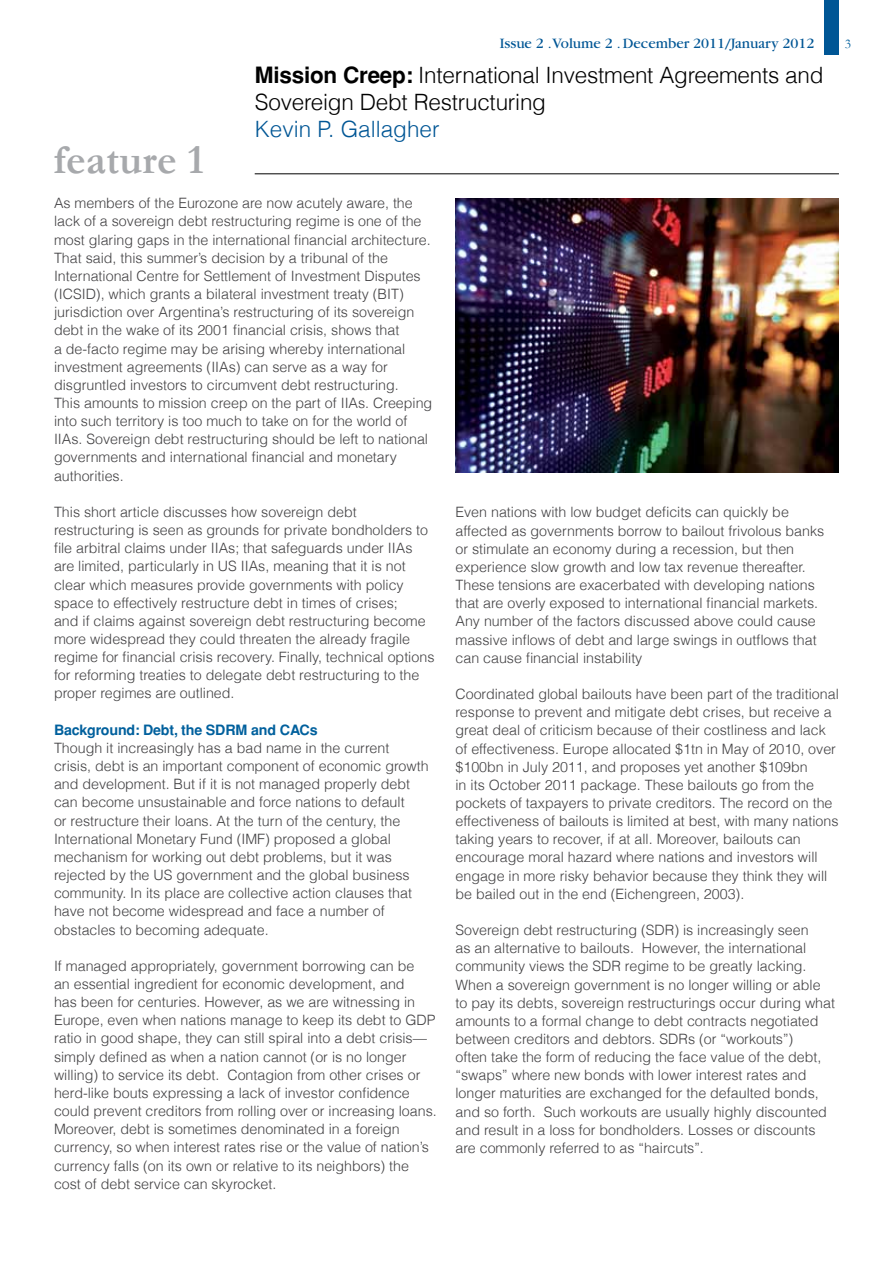
<style>
.page{position:relative;width:893px;height:1263px;background:#fff}
.page>*{position:absolute;margin:0;border:0;box-sizing:border-box;transform-origin:0 0}
.t1{font:700 42px "Garamond";color:#a7a9ac}
.t2{font:300 22.5px/27px "Helvetica";letter-spacing:-.01em;color:#000}
.t3{font:300 22.5px "Helvetica";color:#005695}
.t4{font:15px "Garamond";color:#005695}
.t5{font:300 14.25px/18.1px "Helvetica";color:#414042}
.t6{font:700 14.25px "Helvetica";letter-spacing:-.01em;color:#00609d}
.t7{font:13.5px "Garamond";color:#00609d}
.s1{font-weight:700}
</style>
<div class="page">
<hr style="left:255px;top:174px;width:584px;height:1px;background:#000">
<div style="left:824px;top:0;width:14px;height:54px;background:#005695"></div>
<img style="left:455px;top:198px;width:384px;height:274px">
<p class="t4" style="left:500px;top:35px;width:316px">Issue 2 .Volume 2 . December 2011/January 2012</p>
<p class="t7" style="left:845px;top:36px;width:8px">3</p>
<h1 class="t1" style="left:54px;top:135px;width:152px">feature 1</h1>
<h2 class="t2" style="left:255px;top:61px;width:570px"><span class="s1">Mission Creep:</span> International Investment Agreements and<br>Sovereign Debt Restructuring</h2>
<h2 class="t3" style="left:255px;top:115px;width:186px">Kevin P. Gallagher</h2>
<p class="t5" style="left:54px;top:194px;width:380px">As members of the Eurozone are now acutely aware, the lack of a sovereign debt restructuring regime is one of the most glaring gaps in the international financial architecture.<br>That said, this summer’s decision by a tribunal of the International Centre for Settlement of Investment Disputes (ICSID), which grants a bilateral investment treaty (BIT) jurisdiction over Argentina’s restructuring of its sovereign debt in the wake of its 2001 financial crisis, shows that<br>a de-facto regime may be arising whereby international investment agreements (IIAs) can serve as a way for disgruntled investors to circumvent debt restructuring.<br>This amounts to mission creep on the part of IIAs. Creeping into such territory is too much to take on for the world of IIAs. Sovereign debt restructuring should be left to national governments and international financial and monetary authorities.</p>
<p class="t5" style="left:54px;top:503px;width:382px">This short article discusses how sovereign debt restructuring is seen as grounds for private bondholders to file arbitral claims under IIAs; that safeguards under IIAs are limited, particularly in US IIAs, meaning that it is not clear which measures provide governments with policy space to effectively restructure debt in times of crises;<br>and if claims against sovereign debt restructuring become more widespread they could threaten the already fragile regime for financial crisis recovery. Finally, technical options for reforming treaties to delegate debt restructuring to the proper regimes are outlined.</p>
<p class="t6" style="left:54px;top:721px;width:265px">Background: Debt, the SDRM and CACs</p>
<p class="t5" style="left:54px;top:739px;width:376px">Though it increasingly has a bad name in the current crisis, debt is an important component of economic growth and development. But if it is not managed properly debt can become unsustainable and force nations to default<br>or restructure their loans. At the turn of the century, the International Monetary Fund (IMF) proposed a global mechanism for working out debt problems, but it was rejected by the US government and the global business community. In its place are collective action clauses that have not become widespread and face a number of obstacles to becoming adequate.</p>
<p class="t5" style="left:54px;top:956px;width:384px">If managed appropriately, government borrowing can be<br>an essential ingredient for economic development, and<br>has been for centuries. However, as we are witnessing in Europe, even when nations manage to keep its debt to GDP ratio in good shape, they can still spiral into a debt crisis— simply defined as when a nation cannot (or is no longer willing) to service its debt. Contagion from other crises or herd-like bouts expressing a lack of investor confidence could prevent creditors from rolling over or increasing loans.<br>Moreover, debt is sometimes denominated in a foreign currency, so when interest rates rise or the value of nation’s currency falls (on its own or relative to its neighbors) the cost of debt service can skyrocket.</p>
<p class="t5" style="left:455px;top:503px;width:370px">Even nations with low budget deficits can quickly be affected as governments borrow to bailout frivolous banks or stimulate an economy during a recession, but then experience slow growth and low tax revenue thereafter.<br>These tensions are exacerbated with developing nations that are overly exposed to international financial markets.<br>Any number of the factors discussed above could cause massive inflows of debt and large swings in outflows that can cause financial instability</p>
<p class="t5" style="left:455px;top:685px;width:385px">Coordinated global bailouts have been part of the traditional response to prevent and mitigate debt crises, but receive a great deal of criticism because of their costliness and lack of effectiveness. Europe allocated $1tn in May of 2010, over $100bn in July 2011, and proposes yet another $109bn<br>in its October 2011 package. These bailouts go from the pockets of taxpayers to private creditors. The record on the effectiveness of bailouts is limited at best, with many nations taking years to recover, if at all. Moreover, bailouts can encourage moral hazard where nations and investors will engage in more risky behavior because they think they will be bailed out in the end (Eichengreen, 2003).</p>
<p class="t5" style="left:455px;top:921px;width:381px">Sovereign debt restructuring (SDR) is increasingly seen<br>as an alternative to bailouts. However, the international community views the SDR regime to be greatly lacking.<br>When a sovereign government is no longer willing or able to pay its debts, sovereign restructurings occur during what amounts to a formal change to debt contracts negotiated between creditors and debtors. SDRs (or “workouts”)<br>often take the form of reducing the face value of the debt, “swaps” where new bonds with lower interest rates and longer maturities are exchanged for the defaulted bonds, and so forth. Such workouts are usually highly discounted and result in a loss for bondholders. Losses or discounts are commonly referred to as “haircuts”.</p>
</div>
